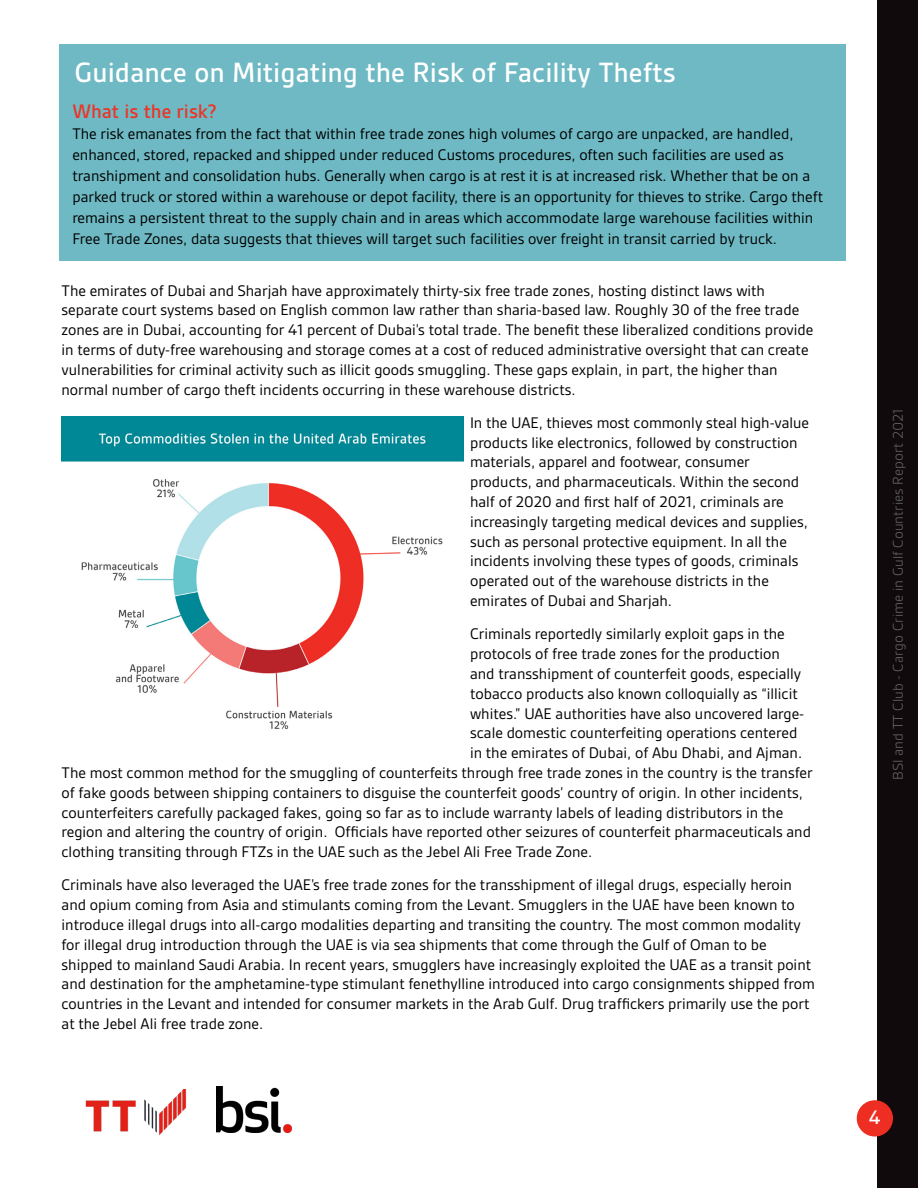
<style>
.page{position:relative;width:918px;height:1188px;background:#fff}
.page>*{position:absolute;margin:0;border:0;box-sizing:border-box;transform-origin:0 0}
.t1{font:500 30px "BSI Gesta";color:#fff}
.t2{font:500 21px "BSI Gesta";color:#ee3225}
.t3{font:500 21px "BSI Gesta";color:#fff}
.body_text{font:16.5px/19.8px "Gesta";color:#000}
.sidebar_-_title{font:300 15px "BSI Gesta";color:#6c6d70}
</style>
<div class="page">
<div style="left:59px;top:44px;width:787px;height:217px;background:#6eb9c3"></div>
<div style="left:877px;top:0;width:41px;height:1188px;background:#110a0c"></div>
<div style="left:857px;top:1100px;width:36px;height:37px;background:#ee2e22;border-radius:50%"></div>
<img style="left:85px;top:1089px;width:102px;height:46px">
<img style="left:216px;top:1086px;width:76px;height:46px">
<img style="left:62px;top:416px;width:401px;height:313px">
<p class="t1" style="left:75px;top:57px;width:603px">Guidance on Mitigating the Risk of Facility Thefts</p>
<p class="t2" style="left:72px;top:101px;width:146px">What is the risk?</p>
<p class="body_text" style="left:72px;top:123px;width:752px;line-height:21px">The risk emanates from the fact that within free trade zones high volumes of cargo are unpacked, are handled, enhanced, stored, repacked and shipped under reduced Customs procedures, often such facilities are used as transhipment and consolidation hubs. Generally when cargo is at rest it is at increased risk. Whether that be on a parked truck or stored within a warehouse or depot facility, there is an opportunity for thieves to strike. Cargo theft remains a persistent threat to the supply chain and in areas which accommodate large warehouse facilities within Free Trade Zones, data suggests that thieves will target such facilities over freight in transit carried by truck.</p>
<p class="body_text" style="left:62px;top:280px;width:753px">The emirates of Dubai and Sharjah have approximately thirty-six free trade zones, hosting distinct laws with separate court systems based on English common law rather than sharia-based law. Roughly 30 of the free trade zones are in Dubai, accounting for 41 percent of Dubai’s total trade. The benefit these liberalized conditions provide in terms of duty-free warehousing and storage comes at a cost of reduced administrative oversight that can create vulnerabilities for criminal activity such as illicit goods smuggling. These gaps explain, in part, the higher than normal number of cargo theft incidents occurring in these warehouse districts.</p>
<p class="body_text" style="left:470px;top:413px;width:341px">In the UAE, thieves most commonly steal high-value products like electronics, followed by construction materials, apparel and footwear, consumer products, and pharmaceuticals. Within the second half of 2020 and first half of 2021, criminals are increasingly targeting medical devices and supplies, such as personal protective equipment. In all the incidents involving these types of goods, criminals operated out of the warehouse districts in the emirates of Dubai and Sharjah.</p>
<p class="body_text" style="left:470px;top:624px;width:316px">Criminals reportedly similarly exploit gaps in the</p>
<p class="body_text" style="left:470px;top:644px;width:311px">protocols of free trade zones for the production</p>
<p class="body_text" style="left:470px;top:664px;width:333px">and transshipment of counterfeit goods, especially</p>
<p class="body_text" style="left:470px;top:683px;width:329px">tobacco products also known colloquially as “illicit</p>
<p class="body_text" style="left:470px;top:703px;width:336px">whites.” UAE authorities have also uncovered large-</p>
<p class="body_text" style="left:470px;top:723px;width:329px">scale domestic counterfeiting operations centered</p>
<p class="body_text" style="left:470px;top:743px;width:334px">in the emirates of Dubai, of Abu Dhabi, and Ajman.</p>
<p class="body_text" style="left:62px;top:763px;width:753px">The most common method for the smuggling of counterfeits through free trade zones in the country is the transfer</p>
<p class="body_text" style="left:62px;top:782px;width:743px">of fake goods between shipping containers to disguise the counterfeit goods’ country of origin. In other incidents,</p>
<p class="body_text" style="left:62px;top:802px;width:723px">counterfeiters carefully packaged fakes, going so far as to include warranty labels of leading distributors in the</p>
<p class="body_text" style="left:62px;top:822px;width:751px">region and altering the country of origin. Officials have reported other seizures of counterfeit pharmaceuticals and</p>
<p class="body_text" style="left:62px;top:842px;width:532px">clothing transiting through FTZs in the UAE such as the Jebel Ali Free Trade Zone.</p>
<p class="body_text" style="left:62px;top:875px;width:755px">Criminals have also leveraged the UAE’s free trade zones for the transshipment of illegal drugs, especially heroin and opium coming from Asia and stimulants coming from the Levant. Smugglers in the UAE have been known to introduce illegal drugs into all-cargo modalities departing and transiting the country. The most common modality for illegal drug introduction through the UAE is via sea shipments that come through the Gulf of Oman to be shipped to mainland Saudi Arabia. In recent years, smugglers have increasingly exploited the UAE as a transit point and destination for the amphetamine-type stimulant fenethylline introduced into cargo consignments shipped from countries in the Levant and intended for consumer markets in the Arab Gulf. Drug traffickers primarily use the port at the Jebel Ali free trade zone.</p>
<p class="sidebar_-_title" style="left:890px;top:780px;width:373px;rotate:-90deg">BSI and TT Club - Cargo Crime in Gulf Countries Report 2021</p>
<p class="t3" style="left:869px;top:1106px;width:13px">4</p>
</div>
